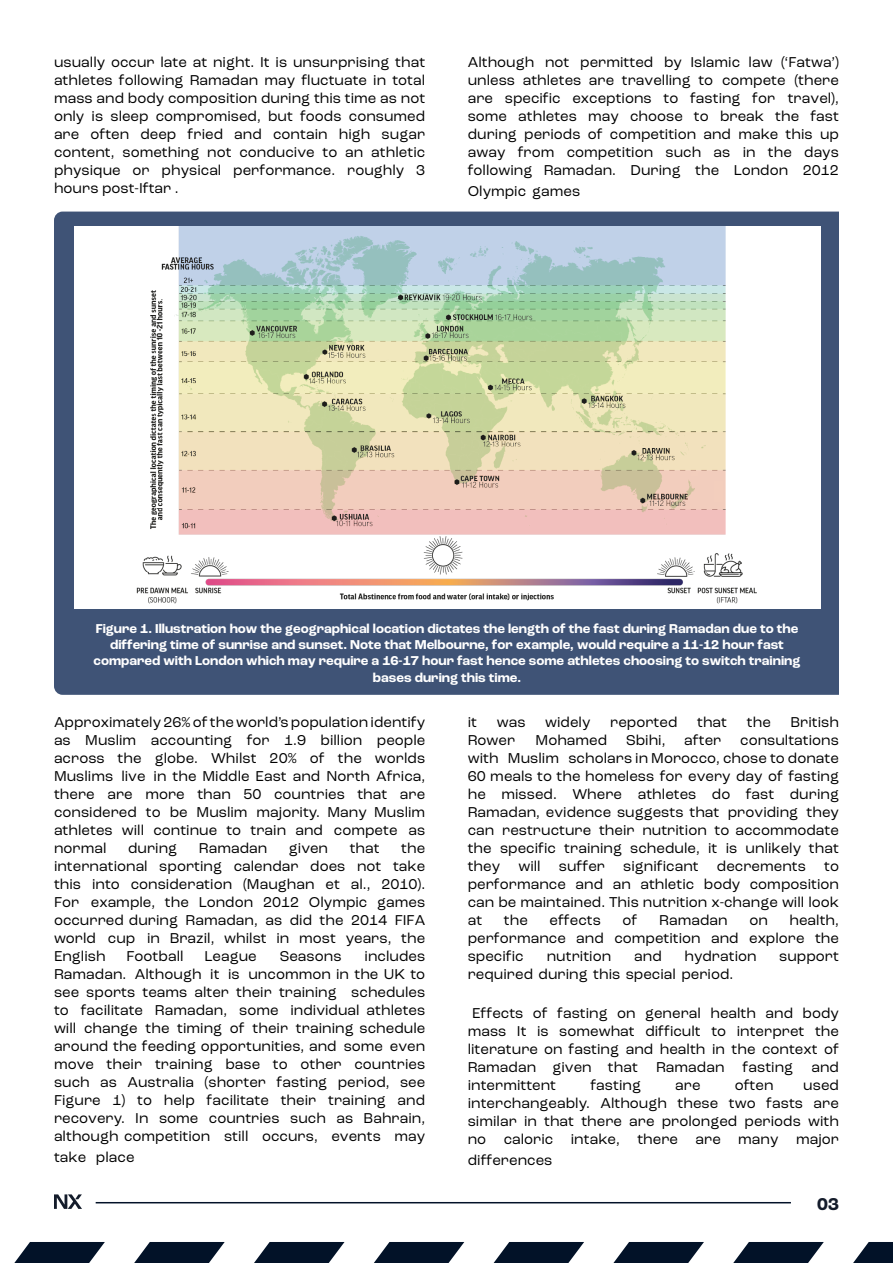
<style>
.page{position:relative;width:893px;height:1263px;background:#fff}
.page>*{position:absolute;margin:0;border:0;box-sizing:border-box;transform-origin:0 0}
.t1{font:700 18px "Roc Grotesk";color:#141c2b}
.t2{font:15px/18px "Roc Grotesk";color:#000;text-align:justify}
.t3{font:700 13.5px/16.2px "Roc Grotesk";color:#fff;text-align:center}
</style>
<div class="page">
<div style="left:54px;top:212px;width:785px;height:483px;background:#3f5376"></div>
<div style="left:75px;top:226px;width:746px;height:382px;background:#fff"></div>
<img style="left:137px;top:226px;width:619px;height:377px">
<svg style="left:54px;top:1194px;width:28px;height:15px"></svg>
<svg style="left:14px;top:1242px;width:91px;height:21px"></svg>
<svg style="left:134px;top:1242px;width:91px;height:21px"></svg>
<svg style="left:254px;top:1242px;width:90px;height:21px"></svg>
<svg style="left:374px;top:1242px;width:90px;height:21px"></svg>
<svg style="left:494px;top:1242px;width:90px;height:21px"></svg>
<svg style="left:613px;top:1242px;width:91px;height:21px"></svg>
<svg style="left:733px;top:1242px;width:160px;height:21px"></svg>
<hr style="left:96px;top:1202px;width:695px;height:1px;background:#031228">
<p class="t2" style="left:54px;top:53px;width:373px">usually occur late at night. It is unsurprising that athletes following Ramadan may fluctuate in total mass and body composition during this time as not only is sleep compromised, but foods consumed are often deep fried and contain high sugar content, something not conducive to an athletic physique or physical performance. roughly 3 hours post-Iftar .</p>
<p class="t2" style="left:468px;top:53px;width:373px">Although not permitted by Islamic law (‘Fatwa’) unless athletes are travelling to compete (there are specific exceptions to fasting for travel), some athletes may choose to break the fast during periods of competition and make this up away from competition such as in the days following Ramadan. During the London 2012</p>
<p class="t2" style="left:468px;top:182px;width:114px">Olympic games</p>
<p class="t3" style="left:94px;top:621px;width:708px">Figure 1. Illustration how the geographical location dictates the length of the fast during Ramadan due to the differing time of sunrise and sunset. Note that Melbourne, for example, would require a 11-12 hour fast compared with London which may require a 16-17 hour fast hence some athletes choosing to switch training bases during this time.</p>
<p class="t2" style="left:54px;top:713px;width:373px">Approximately 26% of the world’s population identify as Muslim accounting for 1.9 billion people across the globe. Whilst 20% of the worlds Muslims live in the Middle East and North Africa, there are more than 50 countries that are considered to be Muslim majority. Many Muslim athletes will continue to train and compete as normal</p>
<p class="t2" style="left:54px;top:839px;width:373px;text-indent:347px">the international sporting calendar does not take this into consideration (Maughan et al., 2010).<br>For example, the London 2012 Olympic games occurred during Ramadan, as did the 2014 FIFA world cup in Brazil, whilst in most years, the English</p>
<p class="t2" style="left:128px;top:839px;width:51px">during</p>
<p class="t2" style="left:199px;top:839px;width:70px">Ramadan</p>
<p class="t2" style="left:289px;top:839px;width:41px">given</p>
<p class="t2" style="left:350px;top:839px;width:32px">that</p>
<p class="t2" style="left:54px;top:947px;width:373px;text-indent:311px">includes Ramadan. Although it is uncommon in the UK to see sports teams alter their training schedules to facilitate Ramadan, some individual athletes will change the timing of their training schedule around the feeding opportunities, and some even move their training base to other countries such as Australia (shorter fasting period, see Figure 1) to help facilitate their training and recovery. In some countries such as Bahrain, although competition still occurs, events may</p>
<p class="t2" style="left:54px;top:1148px;width:82px">take place</p>
<p class="t2" style="left:127px;top:947px;width:59px">Football</p>
<p class="t2" style="left:204px;top:947px;width:54px">League</p>
<p class="t2" style="left:280px;top:947px;width:63px">Seasons</p>
<p class="t2" style="left:468px;top:713px;width:11px">it</p>
<p class="t2" style="left:497px;top:713px;width:30px">was</p>
<p class="t2" style="left:545px;top:713px;width:47px">widely</p>
<p class="t2" style="left:610px;top:713px;width:69px">reported</p>
<p class="t2" style="left:697px;top:713px;width:32px">that</p>
<p class="t2" style="left:747px;top:713px;width:25px">the</p>
<p class="t2" style="left:790px;top:713px;width:50px">British</p>
<p class="t2" style="left:468px;top:731px;width:49px">Rower</p>
<p class="t2" style="left:468px;top:731px;width:373px;text-indent:68px">Mohamed Sbihi, after consultations with Muslim scholars in Morocco, chose to donate 60 meals to the homeless for every day of fasting he missed. Where athletes do fast during Ramadan, evidence suggests that providing they can restructure their nutrition to accommodate the specific training schedule, it is unlikely that they will suffer significant decrements to performance and an athletic body composition can be maintained. This nutrition x-change will look at</p>
<p class="t2" style="left:504px;top:911px;width:25px">the</p>
<p class="t2" style="left:550px;top:911px;width:53px">effects</p>
<p class="t2" style="left:623px;top:911px;width:16px">of</p>
<p class="t2" style="left:659px;top:911px;width:70px">Ramadan</p>
<p class="t2" style="left:749px;top:911px;width:20px">on</p>
<p class="t2" style="left:468px;top:911px;width:373px;text-indent:322px">health, performance and competition and explore the specific</p>
<p class="t2" style="left:547px;top:947px;width:66px">nutrition</p>
<p class="t2" style="left:634px;top:947px;width:29px">and</p>
<p class="t2" style="left:684px;top:947px;width:74px">hydration</p>
<p class="t2" style="left:779px;top:947px;width:61px">support</p>
<p class="t2" style="left:468px;top:965px;width:267px">required during this special period.</p>
<p class="t2" style="left:468px;top:1004px;width:373px">Effects of fasting on general health and body mass It is somewhat difficult to interpret the literature on fasting and health in the context of Ramadan given that Ramadan fasting and intermittent</p>
<p class="t2" style="left:590px;top:1076px;width:52px">fasting</p>
<p class="t2" style="left:675px;top:1076px;width:27px">are</p>
<p class="t2" style="left:735px;top:1076px;width:40px">often</p>
<p class="t2" style="left:468px;top:1076px;width:373px;text-indent:336px">used interchangeably. Although these two fasts are similar in that there are prolonged periods with no caloric intake, there are many major</p>
<p class="t2" style="left:468px;top:1151px;width:86px">differences</p>
<p class="t1" style="left:817px;top:1192px;width:23px">03</p>
</div>
